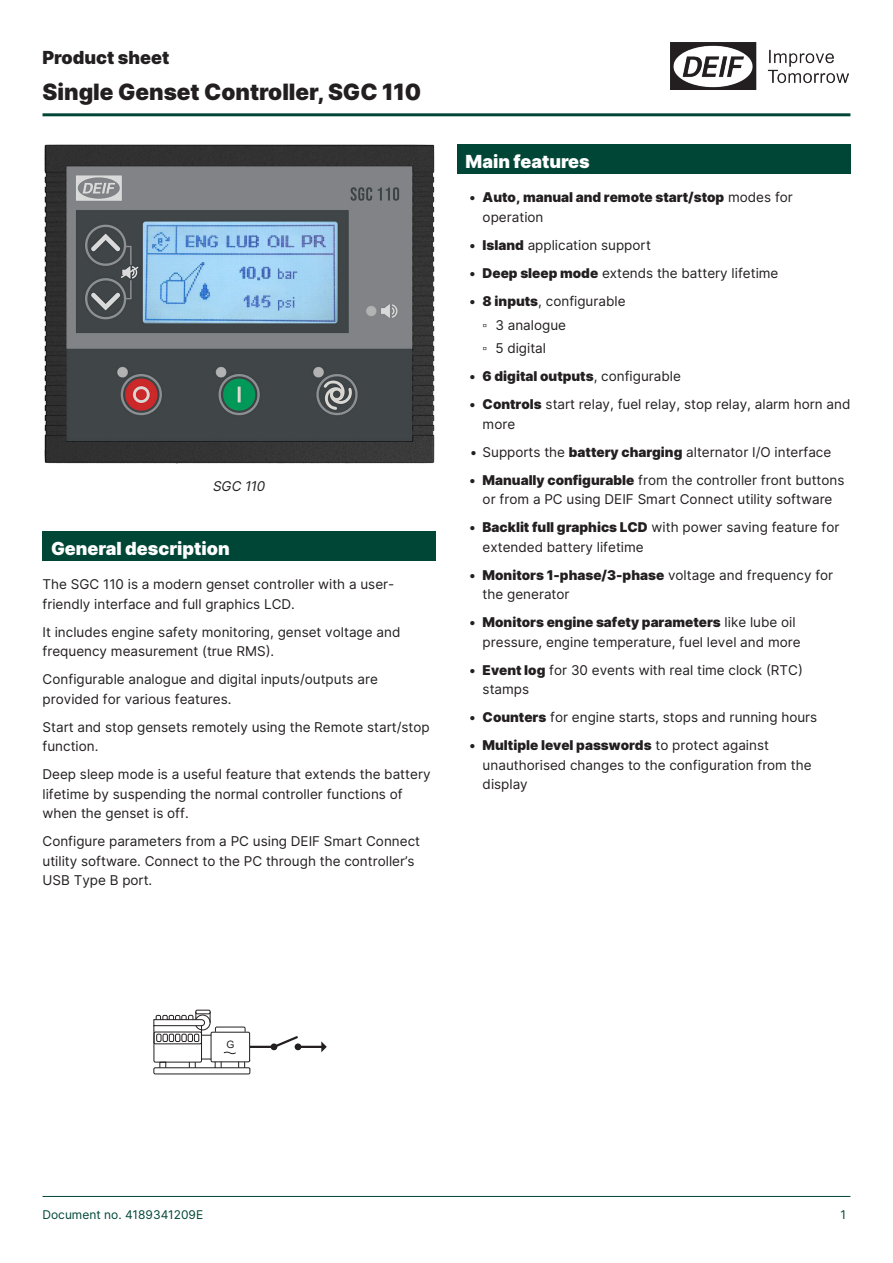
<style>
.page{position:relative;width:893px;height:1263px;background:#fff}
.page>*{position:absolute;margin:0;border:0;box-sizing:border-box;transform-origin:0 0}
.t1{font:900 22.5px "Inter";color:#231f20}
.t2{font:900 18px "Inter";color:#fff}
.t3{font:900 18px "Inter";color:#231f20}
.t4{font:13.5px/19.5px "Inter";color:#231f20}
.t5{font:900 13.5px/19.5px "Inter";color:#231f20}
.BRØDTEKST{font:italic 13.5px "Inter";letter-spacing:-.005em;color:#231f20}
.t6{font:12px "Inter";color:#004637}
.t7{font:10.2px "Arial";color:#231f20}
.s1{font-weight:400}
.s2{font-weight:900}
.s3{font-family:"Arial"}
</style>
<div class="page">
<hr style="left:43px;top:113px;width:807px;height:3px;background:#004637">
<hr style="left:43px;top:1196px;width:807px;height:1px;background:#004637">
<img style="left:671px;top:43px;width:178px;height:47px">
<div style="left:43px;top:531px;width:393px;height:30px;background:#004637"></div>
<div style="left:457px;top:145px;width:393px;height:29px;background:#004637"></div>
<div style="left:153px;top:1067px;width:97px;height:7px;border:1px solid #231f20"></div>
<div style="left:211px;top:1032px;width:39px;height:30px;border:1px solid #231f20"></div>
<div style="left:195px;top:1010px;width:16px;height:4px;border:1px solid #231f20"></div>
<svg style="left:153px;top:1012px;width:93px;height:57px"></svg>
<hr style="left:298px;top:1046px;width:24px;height:2px;background:#231f20">
<div style="left:295px;top:1043px;width:6px;height:7px;background:#231f20;border-radius:50%"></div>
<svg style="left:321px;top:1041px;width:6px;height:11px"></svg>
<svg style="left:270px;top:1036px;width:30px;height:15px"></svg>
<hr style="left:250px;top:1046px;width:24px;height:2px;background:#231f20">
<img style="left:44px;top:145px;width:391px;height:319px">
<p class="t3" style="left:43px;top:44px;width:128px">Product sheet</p>
<p class="t1" style="left:43px;top:75px;width:380px">Single Genset Controller, SGC 110</p>
<p class="BRØDTEKST" style="left:213px;top:477px;width:54px">SGC 110</p>
<p class="t2" style="left:51px;top:535px;width:180px">General description</p>
<p class="t4" style="left:43px;top:574px;width:353px">The SGC 110 is a modern genset controller with a user&shy;friendly interface and full graphics LCD.</p>
<p class="t4" style="left:43px;top:622px;width:359px">It includes engine safety monitoring, genset voltage and frequency measurement (true RMS).</p>
<p class="t4" style="left:43px;top:669px;width:337px">Configurable analogue and digital inputs/outputs are provided for various features.</p>
<p class="t4" style="left:43px;top:717px;width:389px">Start and stop gensets remotely using the Remote start/stop function.</p>
<p class="t4" style="left:43px;top:764px;width:389px">Deep sleep mode is a useful feature that extends the battery lifetime by suspending the normal controller functions of when the genset is off.</p>
<p class="t4" style="left:43px;top:831px;width:379px">Configure parameters from a PC using DEIF Smart Connect utility software. Connect to the PC through the controller’s<br>USB Type B port.</p>
<p class="t2" style="left:466px;top:148px;width:126px">Main features</p>
<p class="t5" style="left:483px;top:187px;width:312px;text-indent:-13px">• Auto, manual and remote start/stop <span class="s1">modes for operation</span></p>
<p class="t4" style="left:470px;top:235px;width:183px"><span class="s2">• Island</span> application support</p>
<p class="t4" style="left:470px;top:263px;width:310px"><span class="s2">• Deep sleep mode</span> extends the battery lifetime</p>
<p class="t4" style="left:470px;top:291px;width:157px"><span class="s2">• 8 inputs</span>, configurable</p>
<p class="t4" style="left:483px;top:315px;width:85px"><span class="s3">▫</span> 3 analogue</p>
<p class="t4" style="left:483px;top:338px;width:65px"><span class="s3">▫</span> 5 digital</p>
<p class="t5" style="left:470px;top:366px;width:213px">• 6 digital outputs<span class="s1">, configurable</span></p>
<p class="t4" style="left:483px;top:394px;width:369px;text-indent:-13px"><span class="s2">• Controls</span> start relay, fuel relay, stop relay, alarm horn and more</p>
<p class="t4" style="left:470px;top:442px;width:363px">• Supports the <span class="s2">battery charging</span> alternator I/O interface</p>
<p class="t4" style="left:470px;top:470px;width:376px;text-align:center"><span class="s2">• Manually configurable</span> from the controller front buttons or from a PC using DEIF Smart Connect utility software</p>
<p class="t4" style="left:483px;top:517px;width:358px;text-indent:-13px"><span class="s2">• Backlit full graphics LCD</span> with power saving feature for extended battery lifetime</p>
<p class="t4" style="left:483px;top:565px;width:352px;text-indent:-13px"><span class="s2">• Monitors 1-phase/3-phase</span> voltage and frequency for the generator</p>
<p class="t4" style="left:483px;top:612px;width:320px;text-indent:-13px"><span class="s2">• Monitors engine safety parameters</span> like lube oil pressure, engine temperature, fuel level and more</p>
<p class="t4" style="left:483px;top:660px;width:322px;text-indent:-13px"><span class="s2">• Event log</span> for 30 events with real time clock (RTC) stamps</p>
<p class="t4" style="left:470px;top:707px;width:349px"><span class="s2">• Counters</span> for engine starts, stops and running hours</p>
<p class="t4" style="left:483px;top:735px;width:331px;text-indent:-13px"><span class="s2">• Multiple level passwords</span> to protect against unauthorised changes to the configuration from the display</p>
<p class="t7" style="left:226px;top:1037px;width:9px">G</p>
<p class="t6" style="left:43px;top:1206px;width:162px">Document no. 4189341209E</p>
<p class="t6" style="left:841px;top:1206px;width:7px">1</p>
</div>
